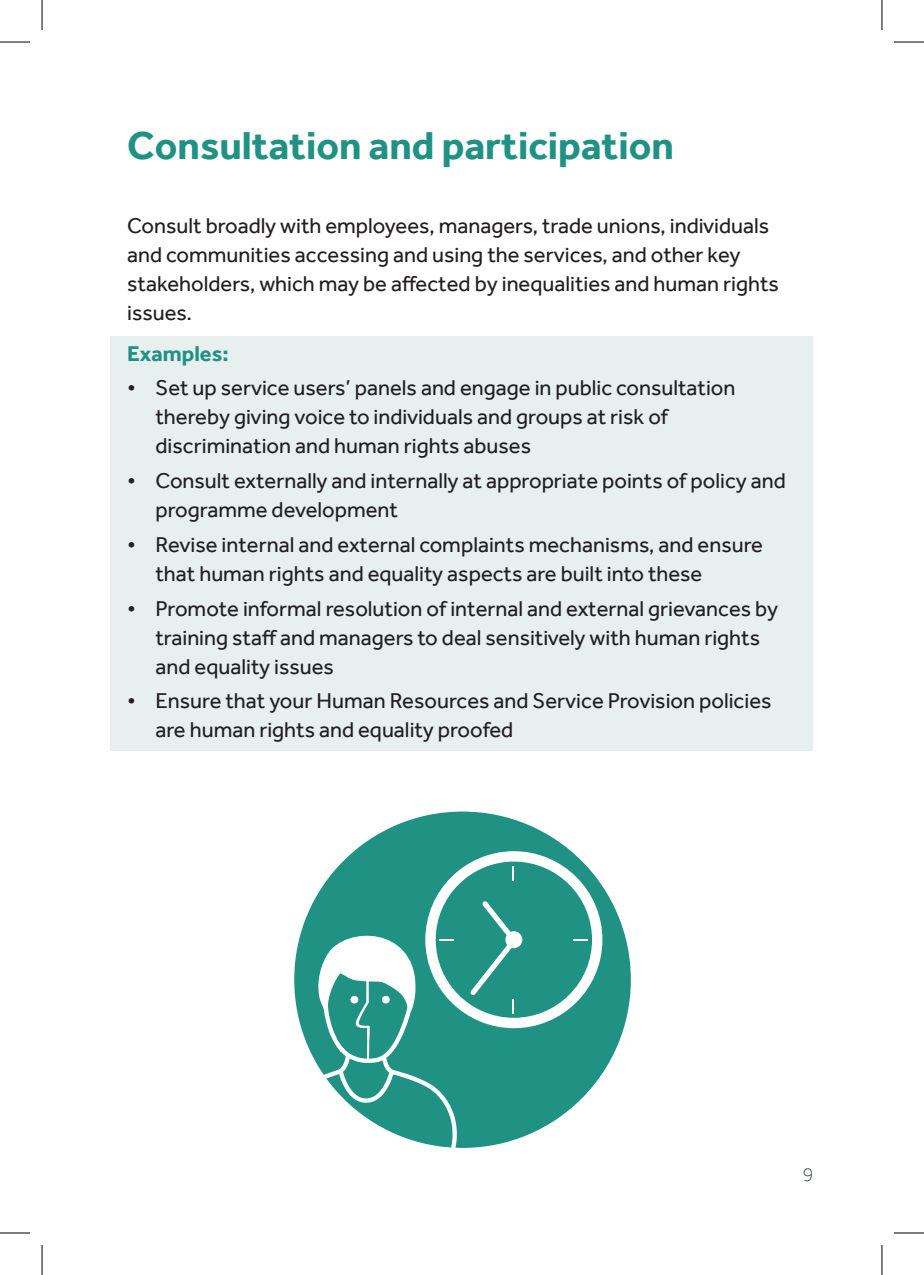
<style>
.page{position:relative;width:924px;height:1275px;background:#fff}
.page>*{position:absolute;margin:0;border:0;box-sizing:border-box;transform-origin:0 0}
.t1{font:700 40px "Effra";color:#1f9283}
.t2{font:22px/29px "Effra";color:#231f20}
.t3{font:700 22px "Effra";color:#1f9283}
.t4{font:300 20px "Effra";color:#454b5f}
</style>
<div class="page">
<div style="left:294px;top:811px;width:336px;height:337px;background:#1f9283;border-radius:50%"></div>
<div style="left:111px;top:337px;width:701px;height:414px;background:#e7f0ee"></div>
<svg style="left:294px;top:851px;width:308px;height:297px"></svg>
<hr style="left:0;top:42px;width:30px;height:1px;background:#000">
<hr style="left:893px;top:42px;width:30px;height:1px;background:#000">
<hr style="left:0;top:1232px;width:30px;height:1px;background:#000">
<hr style="left:893px;top:1232px;width:30px;height:1px;background:#000">
<hr style="left:42px;top:0;width:1px;height:30px;background:#000">
<hr style="left:42px;top:1245px;width:1px;height:30px;background:#000">
<hr style="left:881px;top:0;width:1px;height:30px;background:#000">
<hr style="left:881px;top:1245px;width:1px;height:30px;background:#000">
<h1 class="t1" style="left:127px;top:121px;width:548px">Consultation and participation</h1>
<p class="t2" style="left:127px;top:211px;width:653px">Consult broadly with employees, managers, trade unions, individuals and communities accessing and using the services, and other key stakeholders, which may be affected by inequalities and human rights issues.</p>
<p class="t3" style="left:127px;top:340px;width:103px">Examples:</p>
<p class="t2" style="left:155px;top:373px;width:581px;text-indent:-28px">• Set up service users’ panels and engage in public consultation thereby giving voice to individuals and groups at risk of discrimination and human rights abuses</p>
<p class="t2" style="left:155px;top:466px;width:631px;text-indent:-28px">• Consult externally and internally at appropriate points of policy and programme development</p>
<p class="t2" style="left:155px;top:530px;width:608px;text-indent:-28px">• Revise internal and external complaints mechanisms, and ensure that human rights and equality aspects are built into these</p>
<p class="t2" style="left:155px;top:593px;width:624px;text-indent:-28px">• Promote informal resolution of internal and external grievances by training staff and managers to deal sensitively with human rights and equality issues</p>
<p class="t2" style="left:155px;top:686px;width:617px;text-indent:-28px">• Ensure that your Human Resources and Service Provision policies are human rights and equality proofed</p>
<p class="t4" style="left:802px;top:1163px;width:12px">9</p>
</div>
